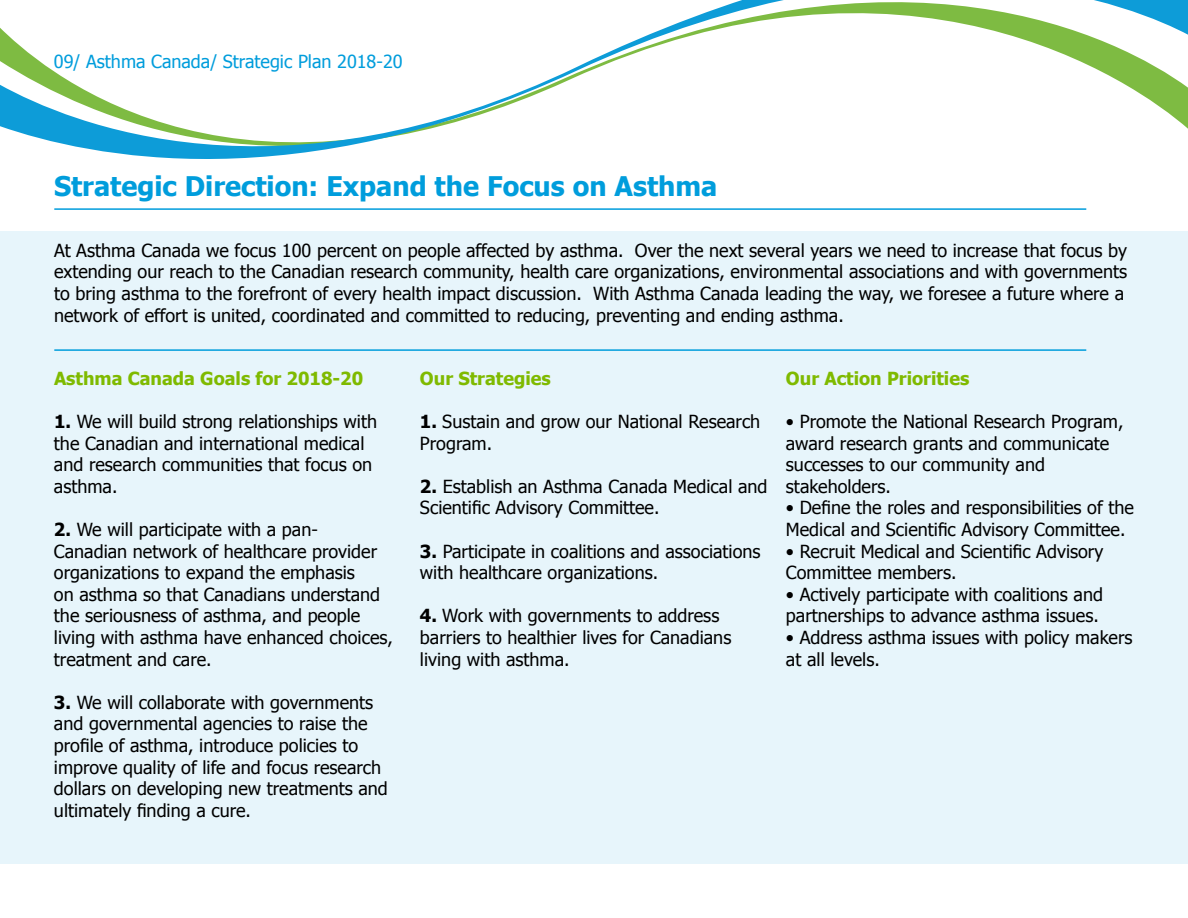
<style>
.page{position:relative;width:1188px;height:918px;background:#fff}
.page>*{position:absolute;margin:0;border:0;box-sizing:border-box;transform-origin:0 0}
.t1{font:700 27px "Tahoma";color:#009ddc}
.t2{font:18px/21.6px "Tahoma";color:#000}
.t3{font:700 18px "Tahoma";color:#7fba00}
.t4{font:18px "Tahoma";color:#009ddc}
.s1{font-weight:700}
</style>
<div class="page">
<div style="left:0;top:231px;width:1188px;height:633px;background:#e7f5fb"></div>
<svg style="left:0;top:0;width:1188px;height:159px"></svg>
<hr style="left:54px;top:208px;width:1032px;height:2px;background:#009ddc">
<hr style="left:54px;top:349px;width:1032px;height:2px;background:#009ddc">
<p class="t4" style="left:54px;top:49px;width:350px">09/ Asthma Canada/ Strategic Plan 2018-20</p>
<h1 class="t1" style="left:54px;top:167px;width:665px">Strategic Direction: Expand the Focus on Asthma</h1>
<p class="t2" style="left:54px;top:239px;width:1075px">At Asthma Canada we focus 100 percent on people affected by asthma. Over the next several years we need to increase that focus by extending our reach to the Canadian research community, health care organizations, environmental associations and with governments to bring asthma to the forefront of every health impact discussion. With Asthma Canada leading the way, we foresee a future where a network of effort is united, coordinated and committed to reducing, preventing and ending asthma.</p>
<p class="t3" style="left:54px;top:366px;width:311px">Asthma Canada Goals for 2018-20</p>
<p class="t2" style="left:54px;top:410px;width:325px"><span class="s1">1.</span> We will build strong relationships with the Canadian and international medical and research communities that focus on asthma.</p>
<p class="t2" style="left:54px;top:518px;width:341px"><span class="s1">2.</span> We will participate with a pan-Canadian network of healthcare provider organizations to expand the emphasis<br>on asthma so that Canadians understand the seriousness of asthma, and people living with asthma have enhanced choices, treatment and care.</p>
<p class="t2" style="left:54px;top:691px;width:335px"><span class="s1">3.</span> We will collaborate with governments and governmental agencies to raise the profile of asthma, introduce policies to improve quality of life and focus research dollars on developing new treatments and ultimately finding a cure.</p>
<p class="t3" style="left:420px;top:366px;width:132px">Our Strategies</p>
<p class="t2" style="left:420px;top:410px;width:342px"><span class="s1">1.</span> Sustain and grow our National Research<br>Program.</p>
<p class="t2" style="left:420px;top:475px;width:349px"><span class="s1">2.</span> Establish an Asthma Canada Medical and<br>Scientific Advisory Committee.</p>
<p class="t2" style="left:420px;top:540px;width:342px"><span class="s1">3.</span> Participate in coalitions and associations with healthcare organizations.</p>
<p class="t2" style="left:420px;top:604px;width:313px"><span class="s1">4.</span> Work with governments to address barriers to healthier lives for Canadians living with asthma.</p>
<p class="t3" style="left:786px;top:366px;width:185px">Our Action Priorities</p>
<p class="t2" style="left:786px;top:410px;width:339px">• Promote the National Research Program, award research grants and communicate successes to our community and stakeholders.</p>
<p class="t2" style="left:786px;top:496px;width:349px">• Define the roles and responsibilities of the<br>Medical and Scientific Advisory Committee.</p>
<p class="t2" style="left:786px;top:540px;width:319px">• Recruit Medical and Scientific Advisory<br>Committee members.</p>
<p class="t2" style="left:786px;top:583px;width:319px">• Actively participate with coalitions and partnerships to advance asthma issues.</p>
<p class="t2" style="left:786px;top:626px;width:348px">• Address asthma issues with policy makers at all levels.</p>
</div>
